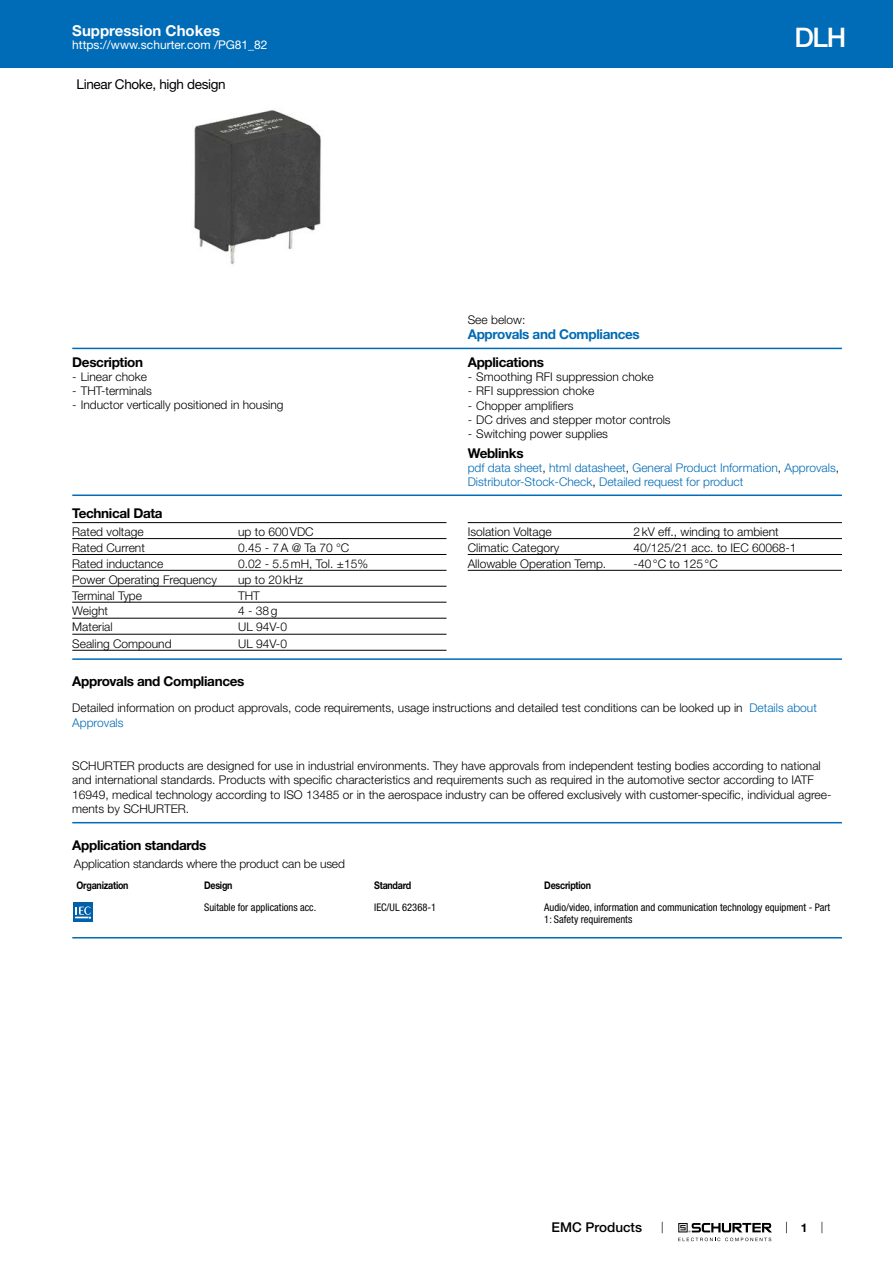
<style>
.page{position:relative;width:893px;height:1263px;background:#fff}
.page>*{position:absolute;margin:0;border:0;box-sizing:border-box;transform-origin:0 0}
.t1{font:500 27px "Helvetica Neue LT";color:#fff}
.t2{font:700 15px "Helvetica Neue LT";color:#fff}
.t3{font:700 13.5px "Helvetica Neue LT";letter-spacing:-.025em;color:#000}
.t4{font:700 13.5px "Helvetica Neue LT";letter-spacing:-.025em;color:#006bb6}
.t5{font:13.5px "Helvetica Neue LT";letter-spacing:-.025em;color:#000}
.t6{font:500 13.5px "Helvetica Neue LT";color:#000}
.t7{font:300 12px/14.4px "Helvetica Neue LT";color:#000}
.t8{font:300 12px/14.4px "Helvetica Neue LT";color:#006bb6}
.t9{font:12px "Helvetica Neue LT";color:#fff}
.t10{font:700 12px "Helvetica Neue LT";color:#000}
.t11{font:condensed 10.5px/12.6px "Helvetica Neue LT";color:#000}
.t12{font:700 10.5px "Helvetica Neue LT";letter-spacing:-.025em;color:#000;scale:.85 1}
.s1{color:#000}
.s2{color:#006bb6}
</style>
<div class="page">
<svg style="left:678px;top:1223px;width:94px;height:18px"></svg>
<div style="left:0;top:0;width:893px;height:68px;background:#006bb6"></div>
<img style="left:194px;top:109px;width:127px;height:156px">
<hr style="left:72px;top:348px;width:770px;height:1px;background:#006bb6">
<hr style="left:72px;top:494px;width:770px;height:2px;background:#006bb6">
<hr style="left:72px;top:522px;width:374px;height:1px;background:#000">
<hr style="left:72px;top:538px;width:374px;height:1px;background:#000">
<hr style="left:72px;top:554px;width:374px;height:1px;background:#000">
<hr style="left:72px;top:570px;width:374px;height:1px;background:#000">
<hr style="left:72px;top:586px;width:374px;height:1px;background:#000">
<hr style="left:72px;top:602px;width:374px;height:1px;background:#000">
<hr style="left:72px;top:618px;width:374px;height:1px;background:#000">
<hr style="left:72px;top:634px;width:374px;height:1px;background:#000">
<hr style="left:72px;top:650px;width:374px;height:1px;background:#000">
<hr style="left:468px;top:522px;width:374px;height:1px;background:#000">
<hr style="left:468px;top:538px;width:374px;height:1px;background:#000">
<hr style="left:468px;top:554px;width:374px;height:1px;background:#000">
<hr style="left:468px;top:570px;width:374px;height:1px;background:#000">
<hr style="left:72px;top:658px;width:770px;height:2px;background:#006bb6">
<hr style="left:72px;top:822px;width:770px;height:1px;background:#006bb6">
<div style="left:73px;top:902px;width:20px;height:20px;background:#0060a9"></div>
<svg style="left:75px;top:906px;width:16px;height:13px"></svg>
<hr style="left:72px;top:937px;width:770px;height:1px;background:#006bb6">
<p class="t2" style="left:72px;top:21px;width:149px">Suppression Chokes</p>
<p class="t9" style="left:72px;top:38px;width:197px">https://www.schurter.com /PG81_82</p>
<p class="t5" style="left:77px;top:76px;width:151px">Linear Choke, high design</p>
<p class="t3" style="left:72px;top:354px;width:72px">Description</p>
<p class="t7" style="left:72px;top:369px;width:76px">- Linear choke</p>
<p class="t7" style="left:72px;top:383px;width:81px">- THT-terminals</p>
<p class="t7" style="left:72px;top:398px;width:213px">- Inductor vertically positioned in housing</p>
<p class="t3" style="left:72px;top:505px;width:92px">Technical Data</p>
<p class="t7" style="left:72px;top:524px;width:73px">Rated voltage</p>
<p class="t7" style="left:238px;top:524px;width:77px">up to 600VDC</p>
<p class="t7" style="left:72px;top:540px;width:74px">Rated Current</p>
<p class="t7" style="left:238px;top:540px;width:113px">0.45 - 7A @ Ta 70 °C</p>
<p class="t7" style="left:72px;top:556px;width:93px">Rated inductance</p>
<p class="t7" style="left:238px;top:556px;width:131px">0.02 - 5.5mH, Tol. ±15%</p>
<p class="t7" style="left:72px;top:572px;width:146px">Power Operating Frequency</p>
<p class="t7" style="left:238px;top:572px;width:67px">up to 20kHz</p>
<p class="t7" style="left:72px;top:588px;width:71px">Terminal Type</p>
<p class="t7" style="left:238px;top:588px;width:23px">THT</p>
<p class="t7" style="left:72px;top:604px;width:37px">Weight</p>
<p class="t7" style="left:238px;top:604px;width:41px">4-38g</p>
<p class="t7" style="left:72px;top:620px;width:42px">Material</p>
<p class="t7" style="left:238px;top:620px;width:50px">UL 94V-0</p>
<p class="t7" style="left:72px;top:636px;width:101px">Sealing Compound</p>
<p class="t7" style="left:238px;top:636px;width:50px">UL 94V-0</p>
<p class="t7" style="left:468px;top:312px;width:59px">See below:</p>
<p class="t4" style="left:468px;top:326px;width:174px">Approvals and Compliances</p>
<h1 class="t1" style="left:794px;top:21px;width:53px">DLH</h1>
<p class="t3" style="left:468px;top:354px;width:78px">Applications</p>
<p class="t7" style="left:468px;top:369px;width:188px">- Smoothing RFI suppression choke</p>
<p class="t7" style="left:468px;top:383px;width:128px">- RFI suppression choke</p>
<p class="t7" style="left:468px;top:398px;width:107px">- Chopper amplifiers</p>
<p class="t7" style="left:468px;top:412px;width:204px">- DC drives and stepper motor controls</p>
<p class="t7" style="left:468px;top:427px;width:142px">- Switching power supplies</p>
<p class="t3" style="left:468px;top:445px;width:57px">Weblinks</p>
<p class="t8" style="left:468px;top:460px;width:373px">pdf data sheet<span class="s1">,</span> html datasheet<span class="s1">,</span> General Product Information<span class="s1">,</span> Approvals<span class="s1">,<br></span>Distributor-Stock-Check<span class="s1">,</span> Detailed request for product</p>
<p class="t7" style="left:468px;top:524px;width:85px">Isolation Voltage</p>
<p class="t7" style="left:634px;top:524px;width:147px">2kV eff., winding to ambient</p>
<p class="t7" style="left:468px;top:540px;width:93px">Climatic Category</p>
<p class="t7" style="left:634px;top:540px;width:164px">40/125/21 acc. to IEC 60068-1</p>
<p class="t7" style="left:468px;top:556px;width:140px">Allowable Operation Temp.</p>
<p class="t7" style="left:634px;top:556px;width:86px">-40°C to 125°C</p>
<p class="t3" style="left:72px;top:673px;width:174px">Approvals and Compliances</p>
<p class="t7" style="left:72px;top:701px;width:746px">Detailed information on product approvals, code requirements, usage instructions and detailed test conditions can be looked up in <span class="s2">Details about<br>Approvals</span></p>
<p class="t7" style="left:72px;top:758px;width:761px">SCHURTER products are designed for use in industrial environments. They have approvals from independent testing bodies according to national and international standards. Products with specific characteristics and requirements such as required in the automotive sector according to IATF 16949, medical technology according to ISO 13485 or in the aerospace industry can be offered exclusively with customer-specific, individual agree&shy;ments by SCHURTER.</p>
<p class="t3" style="left:72px;top:836px;width:135px">Application standards</p>
<p class="t7" style="left:74px;top:856px;width:272px">Application standards where the product can be used</p>
<p class="t12" style="left:77px;top:879px;width:63px">Organization</p>
<p class="t12" style="left:204px;top:879px;width:35px">Design</p>
<p class="t12" style="left:374px;top:879px;width:45px">Standard</p>
<p class="t12" style="left:544px;top:879px;width:57px">Description</p>
<p class="t11" style="left:204px;top:901px;width:114px">Suitable for applications acc.</p>
<p class="t11" style="left:374px;top:901px;width:63px">IEC/UL 62368-1</p>
<p class="t11" style="left:544px;top:901px;width:287px">Audio/video, information and communication technology equipment - Part<br>1: Safety requirements</p>
<p class="t6" style="left:552px;top:1219px;width:92px">EMC Products</p>
<p class="t10" style="left:801px;top:1220px;width:8px">1</p>
</div>
